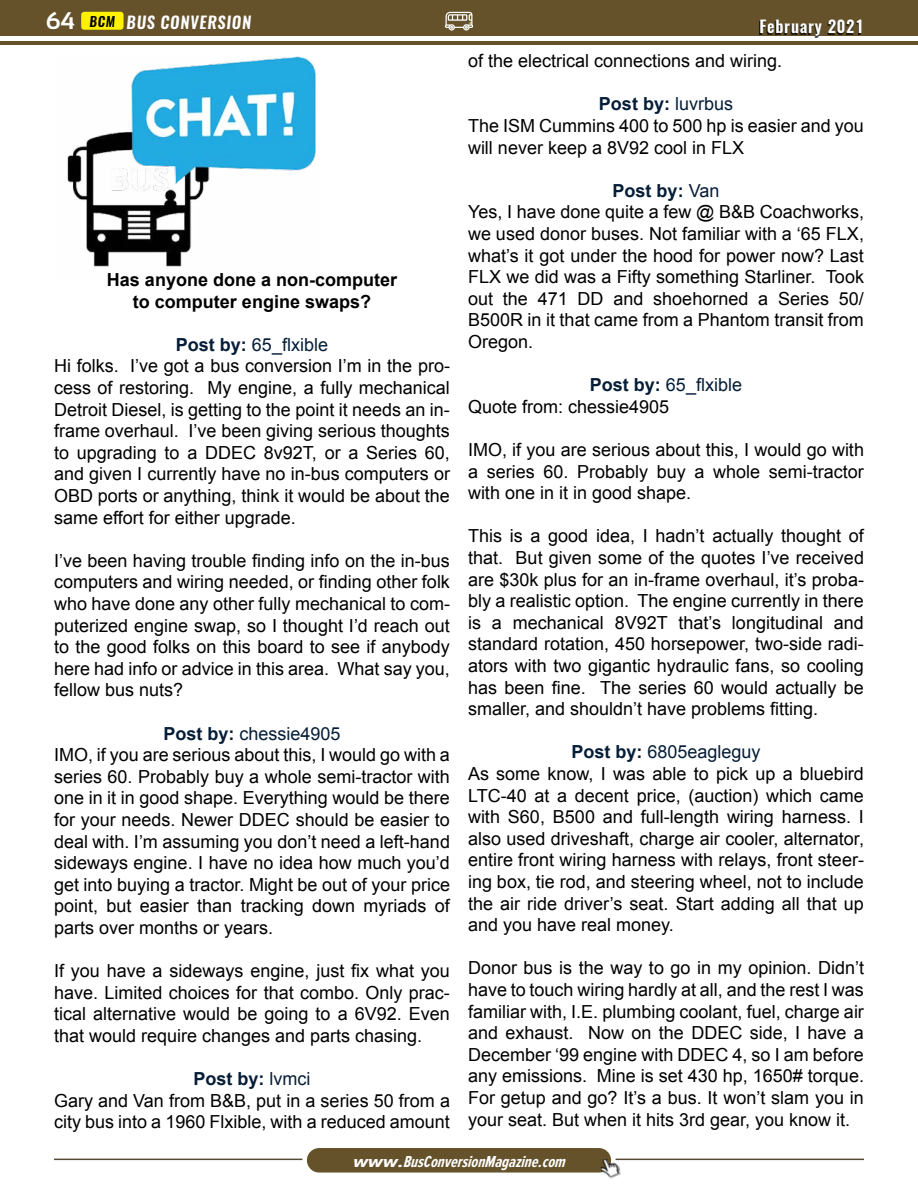
<style>
.page{position:relative;width:918px;height:1188px;background:#fff}
.page>*{position:absolute;margin:0;border:0;box-sizing:border-box;transform-origin:0 0}
.t1{font:700 24px "Sansation";color:#fff}
.t2{font:18px/21.6px "Arial";color:#000}
.t3{font:700 18px/21.6px "Arial";color:#000;text-align:center}
.t4{font:italic 700 16.5px "Proxima Nova Ex Cn";color:#fff;scale:1.48 1}
.t5{font:italic 600 16.5px "Oswald";letter-spacing:.05em;color:#fff}
.t6{font:600 16.5px "Oswald";letter-spacing:.05em;color:#fff}
.s1{font-size:13.5px;color:#000}
.s2{font-weight:700;color:#051d36}
.s3{color:#051d36}
</style>
<div class="page">
<div style="left:0;top:0;width:918px;height:45px;background:#65522a"></div>
<div style="left:81px;top:12px;width:43px;height:18px;background:#fff200;border-radius:3px"></div>
<hr style="left:0;top:37px;width:918px;height:4px;background:#fff">
<div style="left:759px;top:21px;width:102px;height:17px;background:#000;opacity:.75"></div>
<div style="left:308px;top:1149px;width:302px;height:23px;background:#65522a;border-radius:12px"></div>
<div style="left:307px;top:1148px;width:304px;height:25px;border:2px solid #65522a;border-radius:12px"></div>
<hr style="left:54px;top:1159px;width:248px;height:1px;background:#584b36">
<hr style="left:616px;top:1159px;width:248px;height:1px;background:#584b36">
<img style="left:600px;top:1158px;width:21px;height:21px">
<svg style="left:445px;top:12px;width:28px;height:19px"></svg>
<img style="left:67px;top:56px;width:249px;height:211px">
<h1 class="t1" style="left:46px;top:8px;width:30px">64</h1>
<p class="t6" style="left:759px;top:15px;width:106px">February 2021</p>
<p class="t5" style="left:89px;top:10px;width:163px"><span class="s1">BCM</span> BUS CONVERSION</p>
<p class="t3" style="left:107px;top:270px;width:292px">Has anyone done a non-computer to computer engine swaps?</p>
<p class="t2" style="left:54px;top:334px;width:398px;text-indent:122px"><span class="s2">Post by:</span> <span class="s3">65_flxible<br></span>Hi folks. I’ve got a bus conversion I’m in the pro&shy;cess of restoring. My engine, a fully mechanical Detroit Diesel, is getting to the point it needs an in&shy;frame overhaul. I’ve been giving serious thoughts to upgrading to a DDEC 8v92T, or a Series 60, and given I currently have no in-bus computers or OBD ports or anything, think it would be about the same effort for either upgrade.</p>
<p class="t2" style="left:54px;top:550px;width:398px;text-align:justify">I’ve been having trouble finding info on the in-bus computers and wiring needed, or finding other folk who have done any other fully mechanical to com&shy;puterized engine swap, so I thought I’d reach out to the good folks on this board to see if anybody here had info or advice in this area. What say you, fellow bus nuts?</p>
<p class="t2" style="left:54px;top:723px;width:398px;text-indent:109px"><span class="s2">Post by:</span> <span class="s3">chessie4905<br></span>IMO, if you are serious about this, I would go with a series 60. Probably buy a whole semi-tractor with one in it in good shape. Everything would be there for your needs. Newer DDEC should be easier to deal with. I’m assuming you don’t need a left-hand sideways engine. I have no idea how much you’d get into buying a tractor. Might be out of your price point, but easier than tracking down myriads of parts over months or years.</p>
<p class="t2" style="left:54px;top:960px;width:397px;text-align:justify">If you have a sideways engine, just fix what you have. Limited choices for that combo. Only prac&shy;tical alternative would be going to a 6V92. Even that would require changes and parts chasing.</p>
<p class="t2" style="left:54px;top:1068px;width:398px;text-align:center"><span class="s2">Post by:</span> <span class="s3">lvmci<br></span>Gary and Van from B&amp;B, put in a series 50 from a city bus into a 1960 Flxible, with a reduced amount</p>
<p class="t2" style="left:468px;top:50px;width:316px">of the electrical connections and wiring.</p>
<p class="t2" style="left:468px;top:93px;width:397px;text-indent:131px"><span class="s2">Post by:</span> <span class="s3">luvrbus<br></span>The ISM Cummins 400 to 500 hp is easier and you will never keep a 8V92 cool in FLX</p>
<p class="t2" style="left:468px;top:180px;width:398px;text-indent:145px"><span class="s2">Post by:</span> <span class="s3">Van<br></span>Yes, I have done quite a few @ B&amp;B Coachworks, we used donor buses. Not familiar with a ‘65 FLX, what’s it got under the hood for power now? Last FLX we did was a Fifty something Starliner. Took out the 471 DD and shoehorned a Series 50/ B500R in it that came from a Phantom transit from Oregon.</p>
<p class="t2" style="left:468px;top:374px;width:276px;text-indent:122px"><span class="s2">Post by:</span> <span class="s3">65_flxible<br></span>Quote from: chessie4905</p>
<p class="t2" style="left:468px;top:439px;width:398px;text-align:justify">IMO, if you are serious about this, I would go with a series 60. Probably buy a whole semi-tractor with one in it in good shape.</p>
<p class="t2" style="left:468px;top:525px;width:398px;text-align:justify">This is a good idea, I hadn’t actually thought of that. But given some of the quotes I’ve received are $30k plus for an in-frame overhaul, it’s proba&shy;bly a realistic option. The engine currently in there is a mechanical 8V92T that’s longitudinal and standard rotation, 450 horsepower, two-side radi&shy;ators with two gigantic hydraulic fans, so cooling has been fine. The series 60 would actually be smaller, and shouldn’t have problems fitting.</p>
<p class="t2" style="left:468px;top:741px;width:398px;text-indent:103px"><span class="s2">Post by:</span> <span class="s3">6805eagleguy<br></span>As some know, I was able to pick up a bluebird LTC-40 at a decent price, (auction) which came with S60, B500 and full-length wiring harness. I also used driveshaft, charge air cooler, alternator, entire front wiring harness with relays, front steer&shy;ing box, tie rod, and steering wheel, not to include the air ride driver’s seat. Start adding all that up and you have real money.</p>
<p class="t2" style="left:468px;top:957px;width:398px;text-align:justify">Donor bus is the way to go in my opinion. Didn’t have to touch wiring hardly at all, and the rest I was familiar with, I.E. plumbing coolant, fuel, charge air and exhaust. Now on the DDEC side, I have a December ‘99 engine with DDEC 4, so I am before any emissions. Mine is set 430 hp, 1650# torque.<br>For getup and go? It’s a bus. It won’t slam you in your seat. But when it hits 3rd gear, you know it.</p>
<p class="t4" style="left:352px;top:1154px;width:148px">www.BusConversionMagazine.com</p>
</div>
